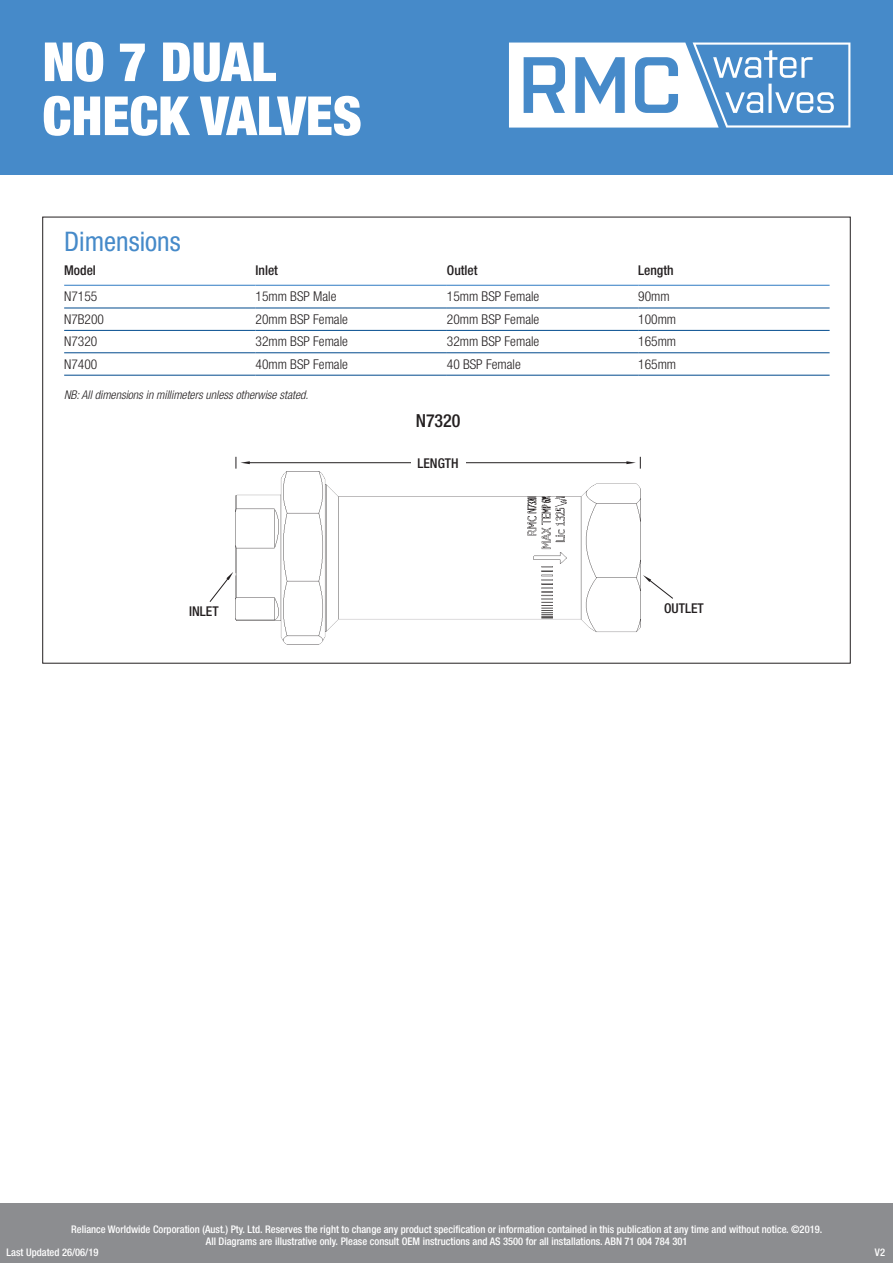
<style>
.page{position:relative;width:893px;height:1263px;background:#fff}
.page>*{position:absolute;margin:0;border:0;box-sizing:border-box;transform-origin:0 0}
.Main_Header{font:900 condensed 54px/54px "Helvetica Neue LT Std";color:#fff}
.Subheading{font:condensed 27px "Helvetica Neue LT Std";color:#468ac9}
.Diagram_Label{font:500 condensed 18px "Helvetica Neue LT Std";color:#231f20}
.Table_Body{font:300 condensed 13.5px "Helvetica Neue LT Std";color:#231f20}
.Table_Headers{font:500 condensed 13.5px "Helvetica Neue LT Std";color:#231f20}
.Diagram_Label-2{font:500 condensed 13.5px "Helvetica Neue LT Std";color:#231f20}
.Note{font:italic 300 condensed 12px "Helvetica Neue LT Std";color:#231f20}
.t1{font:500 condensed 10.5px "Helvetica Neue LT Std";color:#fff}
</style>
<div class="page">
<div style="left:0;top:0;width:893px;height:174px;background:#468ac9"></div>
<svg style="left:509px;top:43px;width:341px;height:85px"></svg>
<div style="left:0;top:1203px;width:893px;height:60px;background:#8c8d90"></div>
<hr style="left:64px;top:308px;width:192px;height:1px;background:#004a8d">
<hr style="left:256px;top:308px;width:191px;height:1px;background:#004a8d">
<hr style="left:447px;top:308px;width:191px;height:1px;background:#004a8d">
<hr style="left:638px;top:308px;width:192px;height:1px;background:#004a8d">
<hr style="left:64px;top:330px;width:192px;height:1px;background:#004a8d">
<hr style="left:256px;top:330px;width:191px;height:1px;background:#004a8d">
<hr style="left:447px;top:330px;width:191px;height:1px;background:#004a8d">
<hr style="left:638px;top:330px;width:192px;height:1px;background:#004a8d">
<hr style="left:64px;top:352px;width:192px;height:1px;background:#004a8d">
<hr style="left:256px;top:352px;width:191px;height:1px;background:#004a8d">
<hr style="left:447px;top:352px;width:191px;height:1px;background:#004a8d">
<hr style="left:638px;top:352px;width:192px;height:1px;background:#004a8d">
<hr style="left:64px;top:375px;width:192px;height:1px;background:#004a8d">
<hr style="left:256px;top:375px;width:191px;height:1px;background:#004a8d">
<hr style="left:447px;top:375px;width:191px;height:1px;background:#004a8d">
<hr style="left:638px;top:375px;width:192px;height:1px;background:#004a8d">
<hr style="left:64px;top:285px;width:192px;height:1px;background:#468ac9">
<hr style="left:256px;top:285px;width:191px;height:1px;background:#468ac9">
<hr style="left:447px;top:285px;width:191px;height:1px;background:#468ac9">
<hr style="left:638px;top:285px;width:192px;height:1px;background:#468ac9">
<img style="left:236px;top:471px;width:405px;height:173px">
<hr style="left:248px;top:462px;width:174px;height:1px;background:#231f20">
<hr style="left:456px;top:462px;width:172px;height:1px;background:#231f20">
<svg style="left:626px;top:457px;width:15px;height:12px"></svg>
<svg style="left:236px;top:457px;width:14px;height:12px"></svg>
<div style="left:411px;top:458px;width:54px;height:9px;background:#fff"></div>
<svg style="left:209px;top:572px;width:24px;height:30px"></svg>
<svg style="left:643px;top:575px;width:30px;height:24px"></svg>
<p class="Main_Header" style="left:43px;top:34px;width:321px">NO 7 DUAL<br>CHECK VALVES</p>
<p class="Subheading" style="left:64px;top:226px;width:118px">Dimensions</p>
<p class="Table_Headers" style="left:64px;top:262px;width:33px">Model</p>
<p class="Table_Headers" style="left:256px;top:262px;width:24px">Inlet</p>
<p class="Table_Headers" style="left:447px;top:262px;width:32px">Outlet</p>
<p class="Table_Headers" style="left:638px;top:262px;width:37px">Length</p>
<p class="Table_Body" style="left:64px;top:289px;width:35px">N7155</p>
<p class="Table_Body" style="left:256px;top:289px;width:82px">15mm BSP Male</p>
<p class="Table_Body" style="left:447px;top:289px;width:94px">15mm BSP Female</p>
<p class="Table_Body" style="left:638px;top:289px;width:33px">90mm</p>
<p class="Table_Body" style="left:64px;top:311px;width:41px">N7B200</p>
<p class="Table_Body" style="left:256px;top:311px;width:94px">20mm BSP Female</p>
<p class="Table_Body" style="left:447px;top:311px;width:94px">20mm BSP Female</p>
<p class="Table_Body" style="left:638px;top:311px;width:39px">100mm</p>
<p class="Table_Body" style="left:64px;top:334px;width:35px">N7320</p>
<p class="Table_Body" style="left:256px;top:334px;width:94px">32mm BSP Female</p>
<p class="Table_Body" style="left:447px;top:334px;width:94px">32mm BSP Female</p>
<p class="Table_Body" style="left:638px;top:334px;width:39px">165mm</p>
<p class="Table_Body" style="left:64px;top:356px;width:35px">N7400</p>
<p class="Table_Body" style="left:256px;top:356px;width:94px">40mm BSP Female</p>
<p class="Table_Body" style="left:447px;top:356px;width:75px">40 BSP Female</p>
<p class="Table_Body" style="left:638px;top:356px;width:39px">165mm</p>
<p class="Note" style="left:64px;top:388px;width:246px">NB: All dimensions in millimeters unless otherwise stated.</p>
<p class="Diagram_Label" style="left:416px;top:410px;width:46px">N7320</p>
<p class="Diagram_Label-2" style="left:417px;top:455px;width:43px">LENGTH</p>
<p class="Diagram_Label-2" style="left:189px;top:603px;width:31px">INLET</p>
<p class="Diagram_Label-2" style="left:664px;top:600px;width:41px">OUTLET</p>
<p class="t1" style="left:71px;top:1223px;width:753px">Reliance Worldwide Corporation (Aust.) Pty. Ltd. Reserves the right to change any product specification or information contained in this publication at any time and without notice. ©2019.</p>
<p class="t1" style="left:206px;top:1235px;width:483px">All Diagrams are illustrative only. Please consult OEM instructions and AS 3500 for all installations. ABN 71 004 784 301</p>
<p class="t1" style="left:7px;top:1246px;width:93px">Last Updated 26/06/19</p>
<p class="t1" style="left:875px;top:1246px;width:12px">V2</p>
</div>
